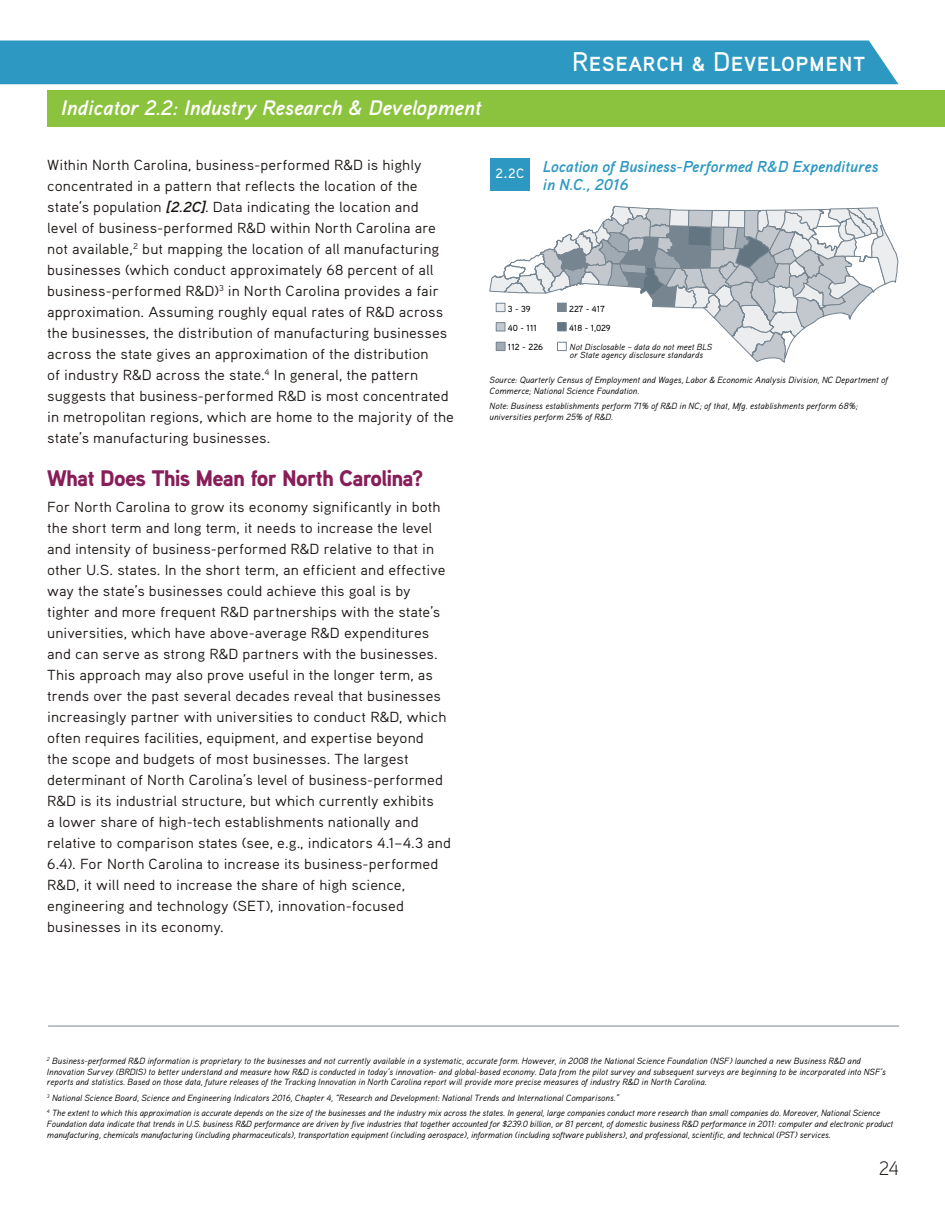
<style>
.page{position:relative;width:945px;height:1215px;background:#fff}
.page>*{position:absolute;margin:0;border:0;box-sizing:border-box;transform-origin:0 0}
.Chapter_Heading{font:27px "Aaux Pro OT Medium SC";color:#fff}
.Body_Header{font:900 22.5px "Aaux Pro OT";letter-spacing:-.035em;color:#871d59}
.Indicators{font:italic 700 21px "Aaux Pro OT";color:#fff}
.t1{font:300 19.5px "Aaux Pro OT";color:#1b1513}
.Graph_Indicator_Head{font:18px "Aaux Pro OT Regular SC";color:#fff}
.Graph_Header{font:italic 700 15.75px/18.9px "Aaux Pro OT";color:#2d98c1}
.Body{font:14.55px/21px "Aaux Pro OT";letter-spacing:.005em;color:#1b1513;scale:1.05 1}
.Notes{font:italic 9px/10.8px "Aaux Pro OT";color:#000}
.t2{font:italic 8.85px/18.6px "Aaux Pro OT";letter-spacing:.005em;color:#000}
.t3{font:500 8.85px "Aaux Pro OT";letter-spacing:.005em;color:#000}
.s1{font-weight:700;font-style:italic}
.s2{font-weight:500;font-style:normal}
</style>
<div class="page">
<div style="left:47px;top:90px;width:898px;height:37px;background:#8cc33e"></div>
<hr style="left:48px;top:1026px;width:851px;height:1px;background:#788592">
<svg style="left:489px;top:206px;width:409px;height:157px"></svg>
<div style="left:557px;top:323px;width:9px;height:8px;background:#627581"></div>
<div style="left:557px;top:322px;width:9px;height:9px;border:1px solid #778591"></div>
<div style="left:557px;top:342px;width:9px;height:9px;background:#fff"></div>
<div style="left:557px;top:342px;width:9px;height:9px;border:1px solid #778591"></div>
<div style="left:557px;top:303px;width:9px;height:9px;background:#778591"></div>
<div style="left:496px;top:342px;width:9px;height:9px;background:#a0aab2"></div>
<div style="left:496px;top:342px;width:9px;height:9px;border:1px solid #778591"></div>
<div style="left:496px;top:323px;width:9px;height:8px;background:#c2c8ce"></div>
<div style="left:496px;top:323px;width:9px;height:8px;border:1px solid #778591"></div>
<div style="left:496px;top:303px;width:9px;height:9px;background:#ebedef"></div>
<div style="left:496px;top:303px;width:9px;height:9px;border:1px solid #778591"></div>
<div style="left:490px;top:158px;width:39px;height:33px;background:#2d98c1"></div>
<div style="left:0;top:40px;width:898px;height:44px;background:#2d98c1"></div>
<p class="Indicators" style="left:61px;top:94px;width:422px">Indicator 2.2: Industry Research &amp; Development</p>
<p class="Chapter_Heading" style="left:572px;top:44px;width:295px">Research &amp; Development</p>
<p class="Body" style="left:47px;top:154px;width:389px">Within North Carolina, business-performed R&amp;D is highly concentrated in a pattern that reflects the location of the state’s population <span class="s1">[2.2C]</span>. Data indicating the location and<br>level of business-performed R&amp;D within North Carolina are not available,<sup>2</sup> but mapping the location of all manufacturing businesses (which conduct approximately 68 percent of all business-performed R&amp;D)<sup>3</sup> in North Carolina provides a fair approximation. Assuming roughly equal rates of R&amp;D across the businesses, the distribution of manufacturing businesses across the state gives an approximation of the distribution<br>of industry R&amp;D across the state.<sup>4</sup> In general, the pattern suggests that business-performed R&amp;D is most concentrated in metropolitan regions, which are home to the majority of the state’s manufacturing businesses.</p>
<p class="Body_Header" style="left:47px;top:463px;width:378px">What Does This Mean for North Carolina?</p>
<p class="Body" style="left:47px;top:496px;width:386px">For North Carolina to grow its economy significantly in both the short term and long term, it needs to increase the level and intensity of business-performed R&amp;D relative to that in other U.S. states. In the short term, an efficient and effective way the state’s businesses could achieve this goal is by tighter and more frequent R&amp;D partnerships with the state’s universities, which have above-average R&amp;D expenditures and can serve as strong R&amp;D partners with the businesses.<br>This approach may also prove useful in the longer term, as trends over the past several decades reveal that businesses increasingly partner with universities to conduct R&amp;D, which often requires facilities, equipment, and expertise beyond<br>the scope and budgets of most businesses. The largest determinant of North Carolina’s level of business-performed R&amp;D is its industrial structure, but which currently exhibits<br>a lower share of high-tech establishments nationally and relative to comparison states (see, e.g., indicators 4.1–4.3 and 6.4). For North Carolina to increase its business-performed R&amp;D, it will need to increase the share of high science, engineering and technology (SET), innovation-focused businesses in its economy.</p>
<p class="Graph_Indicator_Head" style="left:495px;top:161px;width:31px">2.2c</p>
<p class="Graph_Header" style="left:543px;top:156px;width:337px">Location of Business-Performed R&amp;D Expenditures in N.C., 2016</p>
<p class="t3" style="left:508px;top:303px;width:24px">3 - 39</p>
<p class="t3" style="left:569px;top:303px;width:37px">227 - 417</p>
<p class="t3" style="left:508px;top:322px;width:31px">40 - 111</p>
<p class="t3" style="left:508px;top:342px;width:37px">112 - 226</p>
<p class="t2" style="left:569px;top:318px;width:144px"><span class="s2">418 - 1,029<br></span>Not Disclosable – data do not meet BLS</p>
<p class="t2" style="left:570px;top:346px;width:135px">or State agency disclosure standards</p>
<p class="Notes" style="left:490px;top:374px;width:400px">Source: Quarterly Census of Employment and Wages, Labor &amp; Economic Analysis Division, NC Department of<br>Commerce; National Science Foundation.</p>
<p class="Notes" style="left:490px;top:400px;width:370px">Note: Business establishments perform 71% of R&amp;D in NC; of that, Mfg. establishments perform 68%; universities perform 25% of R&amp;D.</p>
<p class="Notes" style="left:47px;top:1055px;width:840px"><sup>2</sup> Business-performed R&amp;D information is proprietary to the businesses and not currently available in a systematic, accurate form. However, in 2008 the National Science Foundation (NSF) launched a new Business R&amp;D and<br>Innovation Survey (BRDIS) to better understand and measure how R&amp;D is conducted in today’s innovation- and global-based economy. Data from the pilot survey and subsequent surveys are beginning to be incorporated into NSF’s reports and statistics. Based on those data, future releases of the Tracking Innovation in North Carolina report will provide more precise measures of industry R&amp;D in North Carolina.</p>
<p class="Notes" style="left:47px;top:1092px;width:574px"><sup>3</sup> National Science Board, Science and Engineering Indicators 2016, Chapter 4, “Research and Development: National Trends and International Comparisons.”</p>
<p class="Notes" style="left:47px;top:1107px;width:848px"><sup>4</sup> The extent to which this approximation is accurate depends on the size of the businesses and the industry mix across the states. In general, large companies conduct more research than small companies do. Moreover, National Science<br>Foundation data indicate that trends in U.S. business R&amp;D performance are driven by five industries that together accounted for $239.0 billion, or 81 percent, of domestic business R&amp;D performance in 2011: computer and electronic product manufacturing, chemicals manufacturing (including pharmaceuticals), transportation equipment (including aerospace), information (including software publishers), and professional, scientific, and technical (PST) services.</p>
<h3 class="t1" style="left:879px;top:1156px;width:22px">24</h3>
</div>
